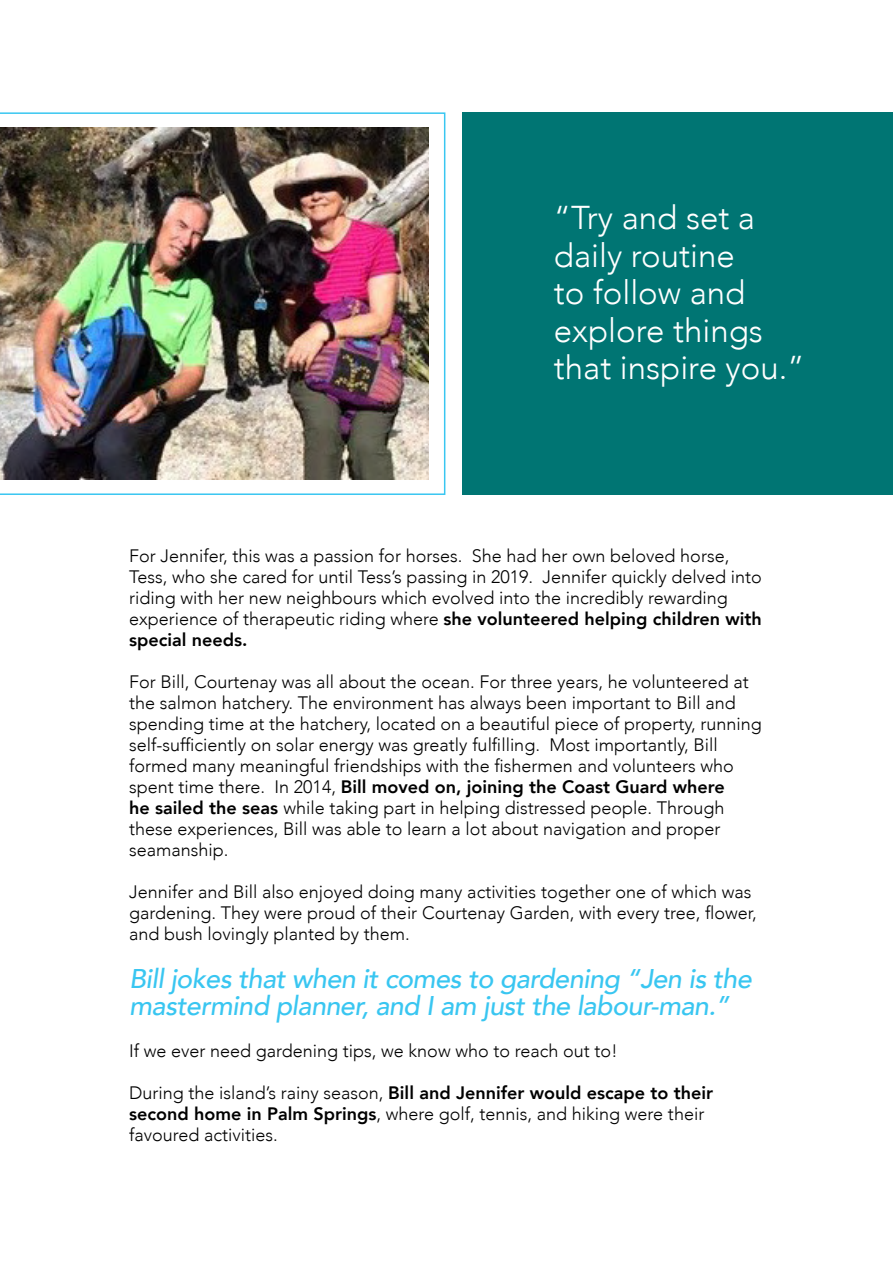
<style>
.page{position:relative;width:893px;height:1263px;background:#fff}
.page>*{position:absolute;margin:0;border:0;box-sizing:border-box;transform-origin:0 0}
.t1{font:300 33px/37.5px "Avenir";color:#fff}
.BODY_16pt_left{font:italic 500 27px/27px "Avenir";letter-spacing:-.02em;color:#39c6f1}
.BODY_16pt_left-2{font:300 18px/21px "Avenir";color:#000}
.s1{font-weight:800}
</style>
<div class="page">
<svg style="left:0;top:112px;width:445px;height:383px"></svg>
<div style="left:462px;top:112px;width:431px;height:383px;background:#007573"></div>
<img style="left:0;top:127px;width:428px;height:353px">
<p class="t1" style="left:554px;top:199px;width:252px">“Try and set a daily routine<br>to follow and explore things that inspire you.”</p>
<p class="BODY_16pt_left-2" style="left:129px;top:545px;width:634px">For Jennifer, this was a passion for horses. She had her own beloved horse, Tess, who she cared for until Tess’s passing in 2019. Jennifer quickly delved into riding with her new neighbours which evolved into the incredibly rewarding experience of therapeutic riding where <span class="s1">she volunteered helping children with special needs.</span></p>
<p class="BODY_16pt_left-2" style="left:129px;top:671px;width:634px">For Bill, Courtenay was all about the ocean. For three years, he volunteered at the salmon hatchery. The environment has always been important to Bill and spending time at the hatchery, located on a beautiful piece of property, running self-sufficiently on solar energy was greatly fulfilling. Most importantly, Bill formed many meaningful friendships with the fishermen and volunteers who spent time there. In 2014, <span class="s1">Bill moved on, joining the Coast Guard where<br>he sailed the seas</span> while taking part in helping distressed people. Through these experiences, Bill was able to learn a lot about navigation and proper seamanship.</p>
<p class="BODY_16pt_left-2" style="left:129px;top:881px;width:629px">Jennifer and Bill also enjoyed doing many activities together one of which was gardening. They were proud of their Courtenay Garden, with every tree, flower, and bush lovingly planted by them.</p>
<p class="BODY_16pt_left" style="left:129px;top:966px;width:624px">Bill jokes that when it comes to gardening “Jen is the mastermind planner, and I am just the labour-man.”</p>
<p class="BODY_16pt_left-2" style="left:129px;top:1040px;width:490px">If we ever need gardening tips, we know who to reach out to!</p>
<p class="BODY_16pt_left-2" style="left:129px;top:1082px;width:585px">During the island’s rainy season, <span class="s1">Bill and Jennifer would escape to their second home in Palm Springs</span>, where golf, tennis, and hiking were their favoured activities.</p>
</div>
